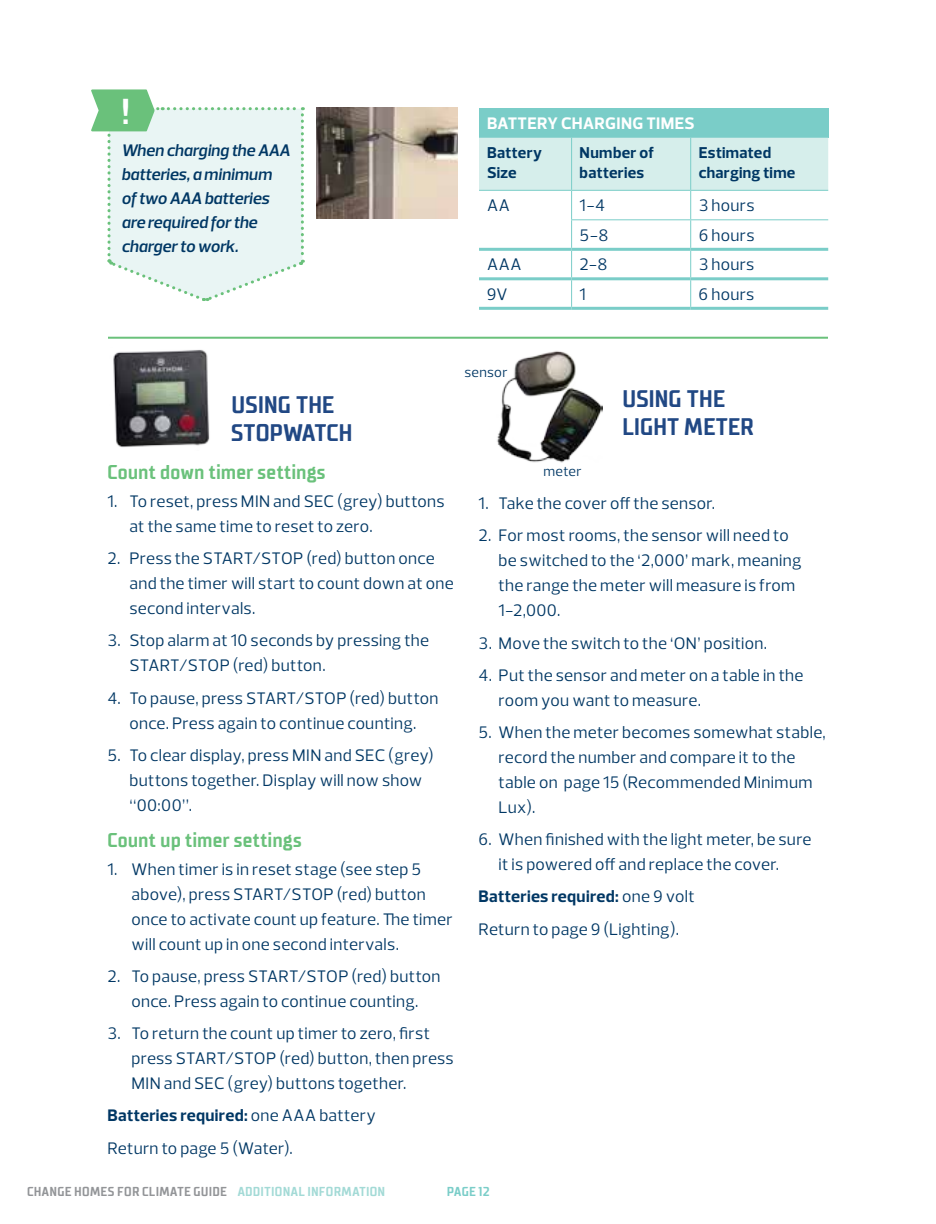
<style>
.page{position:relative;width:936px;height:1224px;background:#fff}
.page>*{position:absolute;margin:0;border:0;box-sizing:border-box;transform-origin:0 0}
.t1{font:700 36px "TT Supermolot Condensed";color:#fff}
.t2{font:700 24px/28px "TT Supermolot Condensed";color:#214884}
.t3{font:700 20px "TT Supermolot Condensed";letter-spacing:.015em;color:#6ac17b}
.t4{font:17px/25px "Prelo";letter-spacing:.015em;color:#003764}
.t5{font:italic 600 17px/24px "Prelo";letter-spacing:-.005em;color:#003764}
.t6{font:700 17px "Prelo";letter-spacing:.02em;color:#fff}
.t7{font:700 16px/20px "Prelo";letter-spacing:.02em;color:#003764}
.t8{font:14.2px "Prelo";letter-spacing:.025em;color:#003764}
.t9{font:700 13px "TT Supermolot Condensed";letter-spacing:.025em;color:#939598}
.t10{font:700 13px "TT Supermolot Condensed";letter-spacing:.02em;color:#7acdc8}
.s1{font-weight:700}
.s2{color:#a3dad6}
</style>
<div class="page">
<img style="left:113px;top:350px;width:97px;height:98px">
<img style="left:497px;top:351px;width:105px;height:112px">
<div style="left:479px;top:108px;width:349px;height:30px;background:#7acdc8"></div>
<hr style="left:479px;top:307px;width:93px;height:3px;background:#7acdc8">
<hr style="left:572px;top:307px;width:119px;height:3px;background:#7acdc8">
<svg style="left:479px;top:138px;width:349px;height:169px"></svg>
<hr style="left:691px;top:277px;width:137px;height:3px;background:#7acdc8">
<hr style="left:691px;top:307px;width:137px;height:3px;background:#7acdc8">
<svg style="left:91px;top:89px;width:214px;height:212px"></svg>
<img style="left:317px;top:107px;width:140px;height:112px">
<hr style="left:108px;top:337px;width:720px;height:2px;background:#6ac17b">
<h1 class="t1" style="left:121px;top:90px;width:11px">!</h1>
<p class="t5" style="left:121px;top:138px;width:170px">When charging the AAA batteries, a minimum of two AAA batteries are required for the charger to work.</p>
<h2 class="t2" style="left:231px;top:391px;width:123px">USING THE<br>STOPWATCH</h2>
<p class="t6" style="left:487px;top:113px;width:209px">BATTERY CHARGING TIMES</p>
<p class="t7" style="left:487px;top:142px;width:56px">Battery<br>Size</p>
<p class="t7" style="left:580px;top:142px;width:76px">Number of batteries</p>
<p class="t7" style="left:699px;top:142px;width:98px">Estimated charging time</p>
<p class="t4" style="left:487px;top:193px;width:24px">AA</p>
<p class="t4" style="left:580px;top:193px;width:27px">1-4</p>
<p class="t4" style="left:699px;top:193px;width:57px">3 hours</p>
<p class="t4" style="left:580px;top:222px;width:30px">5-8</p>
<p class="t4" style="left:699px;top:222px;width:57px">6 hours</p>
<p class="t4" style="left:487px;top:252px;width:36px">AAA</p>
<p class="t4" style="left:580px;top:252px;width:30px">2-8</p>
<p class="t4" style="left:699px;top:252px;width:57px">3 hours</p>
<p class="t4" style="left:487px;top:281px;width:22px">9V</p>
<p class="t4" style="left:580px;top:281px;width:8px">1</p>
<p class="t4" style="left:699px;top:281px;width:57px">6 hours</p>
<p class="t8" style="left:464px;top:363px;width:45px">sensor</p>
<h2 class="t2" style="left:622px;top:385px;width:133px">USING THE<br>LIGHT METER</h2>
<p class="t3" style="left:107px;top:460px;width:220px">Count down timer settings</p>
<p class="t8" style="left:543px;top:462px;width:40px">meter</p>
<p class="t4" style="left:129px;top:489px;width:317px;text-indent:-22px">1. To reset, press MIN and SEC (grey) buttons at the same time to reset to zero.</p>
<p class="t4" style="left:129px;top:546px;width:326px;text-indent:-22px">2. Press the START/STOP (red) button once and the timer will start to count down at one second intervals.</p>
<p class="t4" style="left:129px;top:628px;width:301px;text-indent:-22px">3. Stop alarm at 10 seconds by pressing the<br>START/STOP (red) button.</p>
<p class="t4" style="left:107px;top:686px;width:333px;text-align:center">4. To pause, press START/STOP (red) button once. Press again to continue counting.</p>
<p class="t4" style="left:129px;top:743px;width:306px;text-indent:-22px">5. To clear display, press MIN and SEC (grey) buttons together. Display will now show “00:00”.</p>
<p class="t3" style="left:107px;top:828px;width:196px">Count up timer settings</p>
<p class="t4" style="left:131px;top:857px;width:323px;text-indent:-24px">1. When timer is in reset stage (see step 5 above), press START/STOP (red) button once to activate count up feature. The timer will count up in one second intervals.</p>
<p class="t4" style="left:107px;top:964px;width:335px;text-align:center">2. To pause, press START/STOP (red) button once. Press again to continue counting.</p>
<p class="t4" style="left:131px;top:1021px;width:324px;text-indent:-24px">3. To return the count up timer to zero, first press START/STOP (red) button, then press<br>MIN and SEC (grey) buttons together.</p>
<p class="t4" style="left:107px;top:1100px;width:270px;line-height:32.2px"><span class="s1">Batteries required:</span> one AAA battery<br>Return to page 5 (Water).</p>
<p class="t4" style="left:479px;top:491px;width:238px">1. Take the cover off the sensor.</p>
<p class="t4" style="left:499px;top:523px;width:304px;text-indent:-20px">2. For most rooms, the sensor will need to be switched to the ‘2,000’ mark, meaning the range the meter will measure is from<br>1-2,000.</p>
<p class="t4" style="left:479px;top:630px;width:290px">3. Move the switch to the ‘ON’ position.</p>
<p class="t4" style="left:499px;top:663px;width:307px;text-indent:-20px">4. Put the sensor and meter on a table in the room you want to measure.</p>
<p class="t4" style="left:499px;top:720px;width:329px;text-indent:-20px">5. When the meter becomes somewhat stable, record the number and compare it to the table on page 15 (Recommended Minimum<br>Lux).</p>
<p class="t4" style="left:499px;top:827px;width:315px;text-indent:-20px">6. When finished with the light meter, be sure it is powered off and replace the cover.</p>
<p class="t4" style="left:479px;top:881px;width:218px;line-height:32.2px"><span class="s1">Batteries required:</span> one 9 volt<br>Return to page 9 (Lighting).</p>
<p class="t9" style="left:27px;top:1184px;width:360px">CHANGE HOMES FOR CLIMATE GUIDE <span class="s2">ADDITIONAL INFORMATION</span></p>
<p class="t10" style="left:447px;top:1184px;width:44px">PAGE 12</p>
</div>
